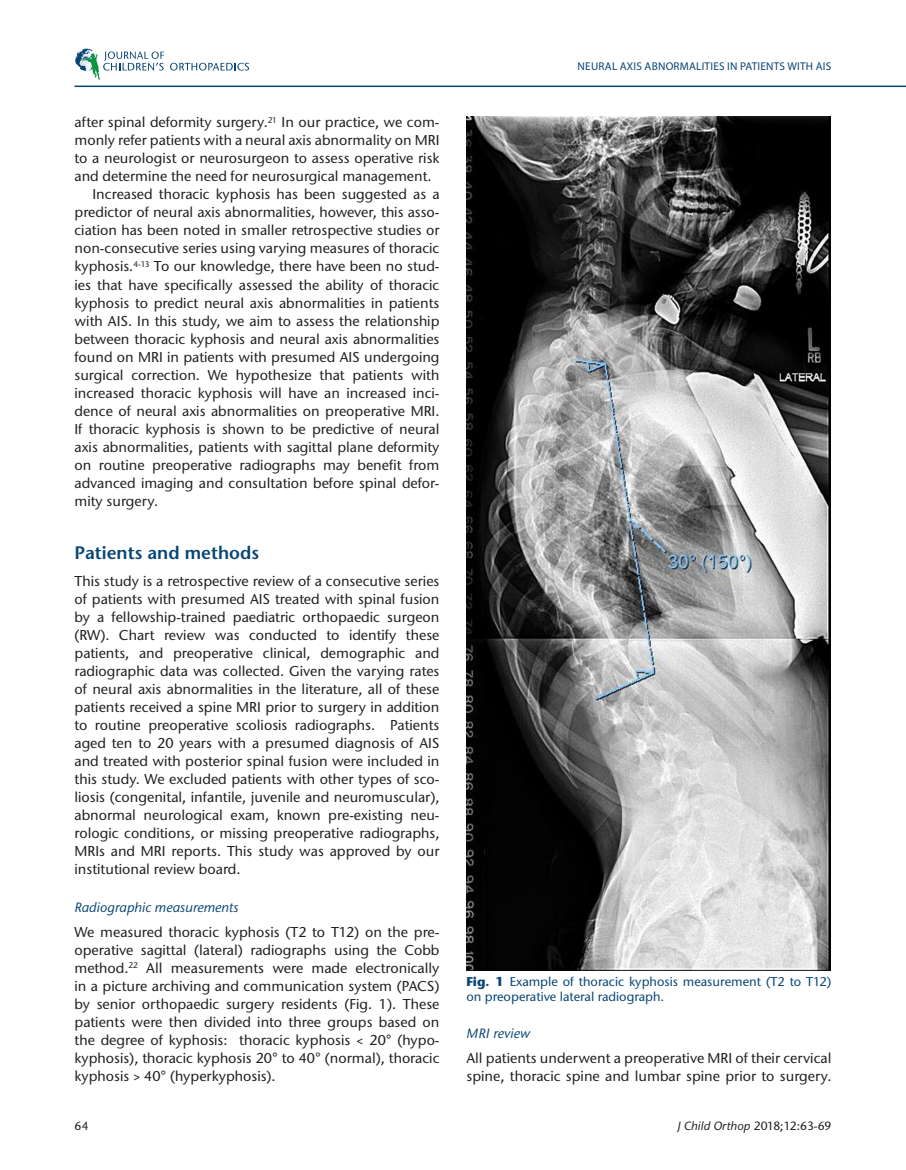
<style>
.page{position:relative;width:906px;height:1170px;background:#fff}
.page>*{position:absolute;margin:0;border:0;box-sizing:border-box;transform-origin:0 0}
.jrnlHead1{font:600 18px "Stone Sans Std";color:#084575}
.TXT{font:500 14.25px/18px "Stone Sans Pro ITC";color:#231f20;text-align:justify}
.TXI{font:500 14.25px/18px "Stone Sans Pro ITC";color:#231f20;text-align:justify}
.jrnlHead2{font:italic 500 13.5px "Stone Sans Pro ITC";color:#084575}
.jrnlFigCaption{font:500 12.75px/15px "Stone Sans Pro ITC";color:#084575}
.jrnlLFH-TXT{font:500 12px "Stone Sans Pro ITC";letter-spacing:-.02em;color:#231f20}
.jrnlLFH-TXT-2{font:500 12px "Stone Sans Pro ITC";color:#231f20}
.t1{font:11.25px "Myriad Pro";letter-spacing:.02em;color:#084575}
.s1{font-family:"Stone Sans Std";font-weight:700}
.s2{font-style:italic}
</style>
<div class="page">
<svg style="left:170px;top:63px;width:79px;height:8px"></svg>
<div style="left:74px;top:48px;width:24px;height:24px;border:1px solid #fff;border-radius:50%"></div>
<svg style="left:75px;top:49px;width:89px;height:31px"></svg>
<hr style="left:74px;top:86px;width:832px;height:1px;background:#084575">
<img style="left:466px;top:117px;width:365px;height:853px">
<p class="TXI" style="left:74px;top:113px;width:366px">after spinal deformity surgery.<sup>21</sup> In our practice, we com&shy;monly refer patients with a neural axis abnormality on MRI to a neurologist or neurosurgeon to assess operative risk and determine the need for neurosurgical management.</p>
<p class="TXI" style="left:74px;top:185px;width:366px;text-indent:18px">Increased thoracic kyphosis has been suggested as a predictor of neural axis abnormalities, however, this asso&shy;ciation has been noted in smaller retrospective studies or non-consecutive series using varying measures of thoracic kyphosis.<sup>4-13</sup> To our knowledge, there have been no stud&shy;ies that have specifically assessed the ability of thoracic kyphosis to predict neural axis abnormalities in patients with AIS. In this study, we aim to assess the relationship between thoracic kyphosis and neural axis abnormalities found on MRI in patients with presumed AIS undergoing surgical correction. We hypothesize that patients with increased thoracic kyphosis will have an increased inci&shy;dence of neural axis abnormalities on preoperative MRI.<br>If thoracic kyphosis is shown to be predictive of neural axis abnormalities, patients with sagittal plane deformity on routine preoperative radiographs may benefit from advanced imaging and consultation before spinal defor&shy;mity surgery.</p>
<p class="jrnlHead1" style="left:74px;top:541px;width:186px">Patients and methods</p>
<p class="TXT" style="left:74px;top:572px;width:366px">This study is a retrospective review of a consecutive series of patients with presumed AIS treated with spinal fusion by a fellowship-trained paediatric orthopaedic surgeon (RW). Chart review was conducted to identify these patients, and preoperative clinical, demographic and radiographic data was collected. Given the varying rates of neural axis abnormalities in the literature, all of these patients received a spine MRI prior to surgery in addition to routine preoperative scoliosis radiographs. Patients aged ten to 20 years with a presumed diagnosis of AIS and treated with posterior spinal fusion were included in this study. We excluded patients with other types of sco&shy;liosis (congenital, infantile, juvenile and neuromuscular), abnormal neurological exam, known pre-existing neu&shy;rologic conditions, or missing preoperative radiographs, MRIs and MRI reports. This study was approved by our institutional review board.</p>
<p class="jrnlHead2" style="left:74px;top:898px;width:166px">Radiographic measurements</p>
<p class="TXT" style="left:74px;top:923px;width:366px">We measured thoracic kyphosis (T2 to T12) on the pre&shy;operative sagittal (lateral) radiographs using the Cobb method.<sup>22</sup> All measurements were made electronically in a picture archiving and communication system (PACS) by senior orthopaedic surgery residents (Fig. 1). These patients were then divided into three groups based on the degree of kyphosis: thoracic kyphosis &lt; 20° (hypo&shy;kyphosis), thoracic kyphosis 20° to 40° (normal), thoracic kyphosis &gt; 40° (hyperkyphosis).</p>
<p class="t1" style="left:577px;top:60px;width:255px">NEURAL AXIS ABNORMALITIES IN PATIENTS WITH AIS</p>
<p class="jrnlFigCaption" style="left:466px;top:973px;width:366px"><span class="s1">Fig. 1</span> Example of thoracic kyphosis measurement (T2 to T12) on preoperative lateral radiograph.</p>
<p class="jrnlHead2" style="left:466px;top:1025px;width:65px">MRI review</p>
<p class="TXT" style="left:466px;top:1049px;width:366px">All patients underwent a preoperative MRI of their cervical spine, thoracic spine and lumbar spine prior to surgery.</p>
<p class="jrnlLFH-TXT-2" style="left:75px;top:1118px;width:15px">64</p>
<p class="jrnlLFH-TXT" style="left:677px;top:1118px;width:156px"><span class="s2">J Child Orthop</span> 2018;12:63-69</p>
</div>
